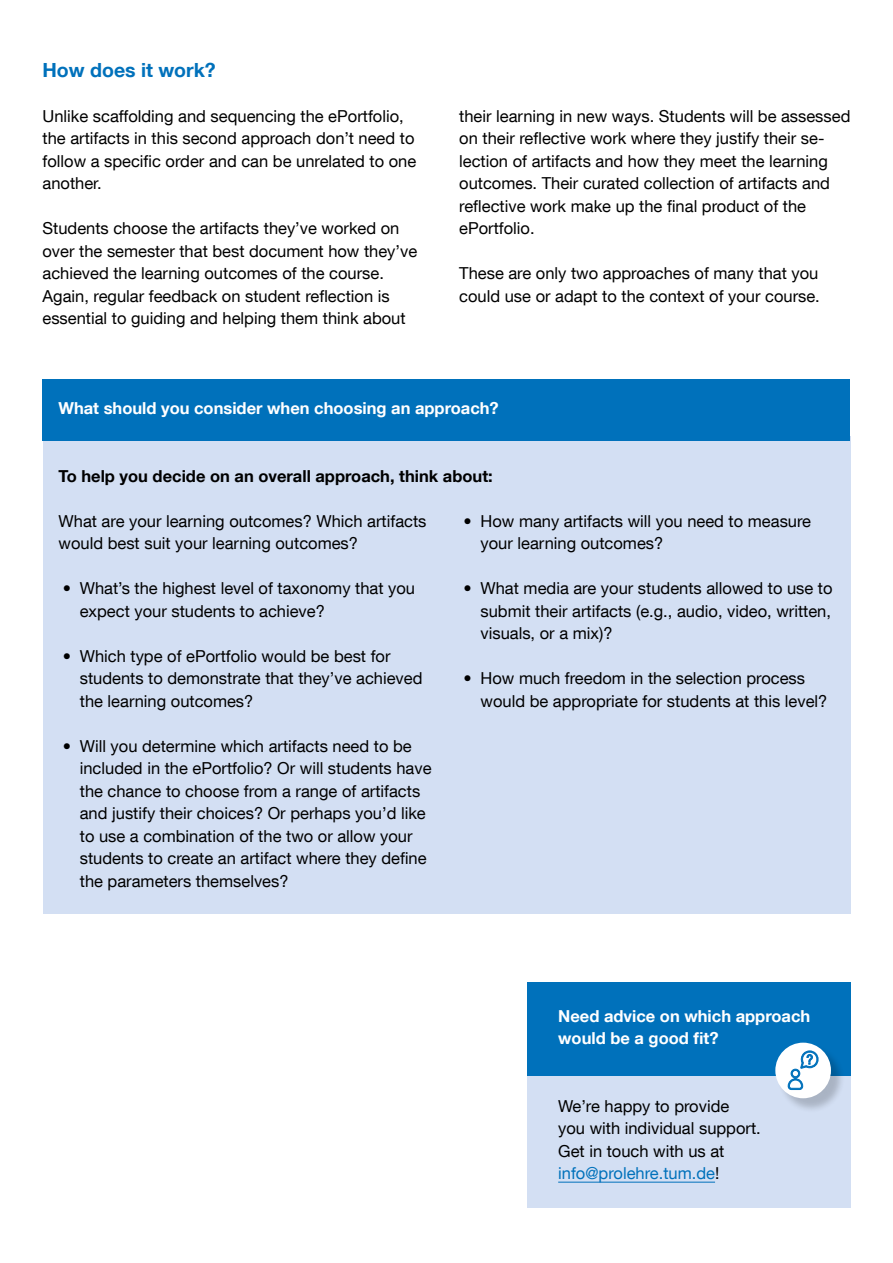
<style>
.page{position:relative;width:893px;height:1263px;background:#fff}
.page>*{position:absolute;margin:0;border:0;box-sizing:border-box;transform-origin:0 0}
.t1{font:700 19.5px "TUM Neue Helvetica";color:#0071bb}
.t2{font:16.5px/22.5px "TUM Neue Helvetica";color:#000}
.t3{font:700 16.5px/22.5px "TUM Neue Helvetica";color:#fff}
.t4{font:700 16.5px "TUM Neue Helvetica";color:#000}
.s1{color:#0071bb}
</style>
<div class="page">
<div style="left:43px;top:436px;width:807px;height:478px;background:#d3dff3"></div>
<div style="left:43px;top:380px;width:807px;height:61px;background:#0071bb"></div>
<div style="left:527px;top:1020px;width:323px;height:188px;background:#d3dff3"></div>
<div style="left:527px;top:983px;width:323px;height:93px;background:#0071bb"></div>
<div style="left:777px;top:1044px;width:69px;height:69px;background:#000;opacity:.2"></div>
<div style="left:775px;top:1043px;width:56px;height:55px;background:#fff;border-radius:50%"></div>
<svg style="left:788px;top:1050px;width:31px;height:40px"></svg>
<hr style="left:558px;top:1182px;width:157px;height:1px;background:#0071bb">
<h3 class="t1" style="left:43px;top:57px;width:175px">How does it work?</h3>
<p class="t2" style="left:43px;top:104px;width:375px">Unlike scaffolding and sequencing the ePortfolio, the artifacts in this second approach don’t need to follow a specific order and can be unrelated to one another.</p>
<p class="t2" style="left:43px;top:216px;width:376px">Students choose the artifacts they’ve worked on over the semester that best document how they’ve achieved the learning outcomes of the course.<br>Again, regular feedback on student reflection is essential to guiding and helping them think about</p>
<p class="t2" style="left:459px;top:104px;width:393px">their learning in new ways. Students will be assessed on their reflective work where they justify their se&shy;lection of artifacts and how they meet the learning outcomes. Their curated collection of artifacts and reflective work make up the final product of the ePortfolio.</p>
<p class="t2" style="left:459px;top:261px;width:362px">These are only two approaches of many that you could use or adapt to the context of your course.</p>
<h3 class="t3" style="left:58px;top:396px;width:442px">What should you consider when choosing an approach?</h3>
<p class="t4" style="left:59px;top:465px;width:436px">To help you decide on an overall approach, think about:</p>
<p class="t2" style="left:59px;top:509px;width:369px">What are your learning outcomes? Which artifacts would best suit your learning outcomes?</p>
<p class="t2" style="left:80px;top:576px;width:337px;text-indent:-17px">• What’s the highest level of taxonomy that you expect your students to achieve?</p>
<p class="t2" style="left:80px;top:644px;width:344px;text-indent:-17px">• Which type of ePortfolio would be best for students to demonstrate that they’ve achieved the learning outcomes?</p>
<p class="t2" style="left:80px;top:734px;width:353px;text-indent:-17px">• Will you determine which artifacts need to be included in the ePortfolio? Or will students have the chance to choose from a range of artifacts and justify their choices? Or perhaps you’d like to use a combination of the two or allow your students to create an artifact where they define the parameters themselves?</p>
<p class="t2" style="left:480px;top:509px;width:332px;text-indent:-17px">• How many artifacts will you need to measure your learning outcomes?</p>
<p class="t2" style="left:480px;top:576px;width:354px;text-align:justify;text-indent:-17px">• What media are your students allowed to use to submit their artifacts (e.g., audio, video, written, visuals, or a mix)?</p>
<p class="t2" style="left:480px;top:666px;width:348px;text-indent:-17px">• How much freedom in the selection process would be appropriate for students at this level?</p>
<p class="t3" style="left:558px;top:1004px;width:254px">Need advice on which approach would be a good fit?</p>
<p class="t2" style="left:558px;top:1094px;width:204px">We’re happy to provide<br>you with individual support.<br>Get in touch with us at <span class="s1">info@prolehre.tum.de</span>!</p>
</div>
